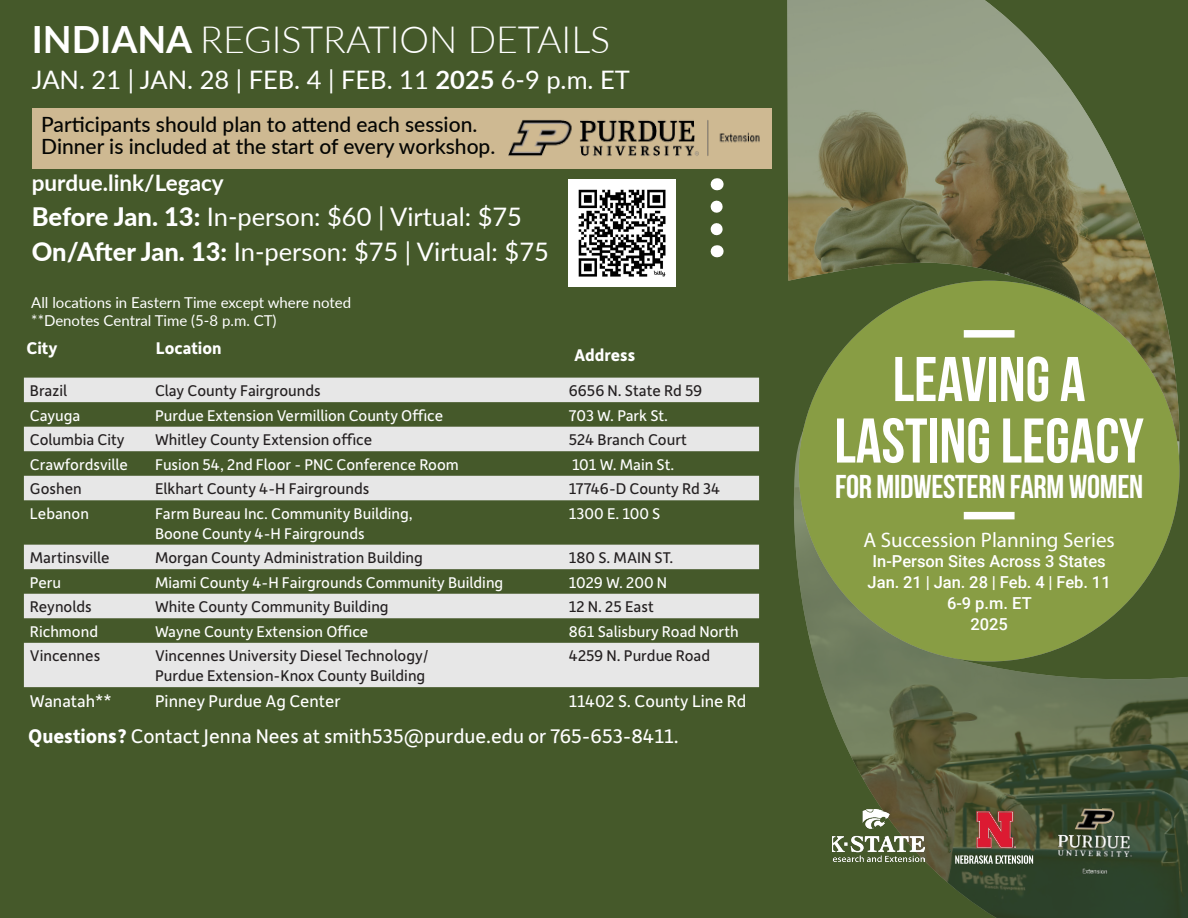
<style>
.page{position:relative;width:1188px;height:918px;background:#45592a}
.page>*{position:absolute;margin:0;border:0;box-sizing:border-box;transform-origin:0 0}
.Paragraph_Style_1{font:63px/61.5px "Bebas Neue";color:#fff;text-align:center}
.t1{font:300 37.5px "Lato";color:#fff}
.Paragraph_Style_1-2{font:33px "Bebas Neue";letter-spacing:-.01em;color:#fff}
.t2{font:25.5px "Lato";color:#fff}
.t3{font:700 22.5px "Lato";color:#fff}
.t4{font:500 21px "Lato";color:#040503}
.t5{font:21px "Depot New";color:#fff}
.Paragraph_Style_2{font:21px "Myriad Pro";color:#fff}
.t6{font:18px "Depot New";color:#fff}
.t7{font:700 18px "Depot New";color:#fff}
.t8{font:16.5px "Depot New";color:#231f20}
.t9{font:16.5px "Depot New";color:#fff}
.Paragraph_Style_3{font:500 16.5px "Roboto";color:#fff}
.t10{font:15px "Lato";color:#fff}
.s1{font-weight:700}
.s2{font-weight:800}
</style>
<div class="page">
<div style="left:32px;top:108px;width:739px;height:61px;background:#ceb992"></div>
<svg style="left:24px;top:378px;width:735px;height:309px;fill:#e7e7e7"></svg>
<img style="left:508px;top:120px;width:252px;height:36px">
<img style="left:568px;top:180px;width:107px;height:107px">
<svg style="left:717px;top:178px;width:1px;height:12px"></svg>
<svg style="left:711px;top:207px;width:12px;height:50px"></svg>
<img style="left:787px;top:0;width:393px;height:423px">
<img style="left:793px;top:487px;width:395px;height:431px">
<div style="left:799px;top:281px;width:381px;height:381px;background:#889d44;border-radius:50%"></div>
<div style="left:964px;top:512px;width:51px;height:7px;background:#fff"></div>
<div style="left:964px;top:330px;width:51px;height:8px;background:#fff"></div>
<svg style="left:976px;top:811px;width:40px;height:37px"></svg>
<svg style="left:955px;top:855px;width:78px;height:9px"></svg>
<img style="left:1043px;top:807px;width:99px;height:72px">
<img style="left:832px;top:809px;width:92px;height:53px">
<p class="t1" style="left:32px;top:13px;width:580px"><span class="s1">INDIANA</span> REGISTRATION DETAILS</p>
<p class="t2" style="left:32px;top:61px;width:600px">JAN. 21 | JAN. 28 | FEB. 4 | FEB. 11 <span class="s1">2025</span> 6-9 p.m. ET</p>
<p class="t4" style="left:41px;top:109px;width:438px">Participants should plan to attend each session.</p>
<p class="t4" style="left:41px;top:131px;width:456px">Dinner is included at the start of every workshop.</p>
<p class="t3" style="left:32px;top:167px;width:193px">purdue.link/Legacy</p>
<p class="t2" style="left:32px;top:199px;width:492px"><span class="s2">Before Jan. 13:</span> In-person: $60 | Virtual: $75</p>
<p class="t2" style="left:32px;top:234px;width:519px"><span class="s2">On/After Jan. 13:</span> In-person: $75 | Virtual: $75</p>
<p class="t10" style="left:31px;top:292px;width:321px">All locations in Eastern Time except where noted</p>
<p class="t10" style="left:31px;top:310px;width:247px">**Denotes Central Time (5-8 p.m. CT)</p>
<p class="t7" style="left:27px;top:336px;width:33px">City</p>
<p class="t7" style="left:156px;top:336px;width:67px">Location</p>
<p class="t7" style="left:574px;top:343px;width:63px">Address</p>
<p class="t8" style="left:30px;top:380px;width:39px">Brazil</p>
<p class="t8" style="left:155px;top:380px;width:167px">Clay County Fairgrounds</p>
<p class="t8" style="left:569px;top:380px;width:135px">6656 N. State Rd 59</p>
<p class="t9" style="left:30px;top:404px;width:52px">Cayuga</p>
<p class="t9" style="left:155px;top:404px;width:290px">Purdue Extension Vermillion County Office</p>
<p class="t9" style="left:569px;top:404px;width:101px">703 W. Park St.</p>
<p class="t8" style="left:30px;top:429px;width:96px">Columbia City</p>
<p class="t8" style="left:155px;top:429px;width:219px">Whitley County Extension office</p>
<p class="t8" style="left:569px;top:429px;width:120px">524 Branch Court</p>
<p class="t9" style="left:30px;top:454px;width:99px">Crawfordsville</p>
<p class="t9" style="left:155px;top:454px;width:305px">Fusion 54, 2nd Floor - PNC Conference Room</p>
<p class="t9" style="left:572px;top:454px;width:104px">101 W. Main St.</p>
<p class="t8" style="left:30px;top:478px;width:53px">Goshen</p>
<p class="t8" style="left:155px;top:478px;width:216px">Elkhart County 4-H Fairgrounds</p>
<p class="t8" style="left:569px;top:478px;width:153px">17746-D County Rd 34</p>
<p class="t9" style="left:30px;top:503px;width:61px">Lebanon</p>
<p class="t9" style="left:155px;top:503px;width:259px">Farm Bureau Inc. Community Building,</p>
<p class="t9" style="left:155px;top:522px;width:211px">Boone County 4-H Fairgrounds</p>
<p class="t9" style="left:569px;top:503px;width:93px">1300 E. 100 S</p>
<p class="t8" style="left:30px;top:547px;width:81px">Martinsville</p>
<p class="t8" style="left:155px;top:547px;width:269px">Morgan County Administration Building</p>
<p class="t8" style="left:569px;top:547px;width:106px">180 S. MAIN ST.</p>
<p class="t9" style="left:30px;top:571px;width:33px">Peru</p>
<p class="t9" style="left:155px;top:571px;width:350px">Miami County 4-H Fairgrounds Community Building</p>
<p class="t9" style="left:569px;top:571px;width:100px">1029 W. 200 N</p>
<p class="t8" style="left:30px;top:596px;width:63px">Reynolds</p>
<p class="t8" style="left:155px;top:596px;width:235px">White County Community Building</p>
<p class="t8" style="left:569px;top:596px;width:87px">12 N. 25 East</p>
<p class="t9" style="left:30px;top:621px;width:70px">Richmond</p>
<p class="t9" style="left:155px;top:621px;width:215px">Wayne County Extension Office</p>
<p class="t9" style="left:569px;top:621px;width:172px">861 Salisbury Road North</p>
<p class="t8" style="left:30px;top:645px;width:72px">Vincennes</p>
<p class="t8" style="left:155px;top:645px;width:275px">Vincennes University Diesel Technology/</p>
<p class="t8" style="left:155px;top:665px;width:272px">Purdue Extension-Knox County Building</p>
<p class="t8" style="left:569px;top:645px;width:143px">4259 N. Purdue Road</p>
<p class="t6" style="left:30px;top:689px;width:83px">Wanatah**</p>
<p class="t6" style="left:155px;top:689px;width:187px">Pinney Purdue Ag Center</p>
<p class="t6" style="left:569px;top:689px;width:179px">11402 S. County Line Rd</p>
<p class="t5" style="left:28px;top:722px;width:652px"><span class="s1">Questions?</span> Contact Jenna Nees at smith535@purdue.edu or 765-653-8411.</p>
<p class="Paragraph_Style_1" style="left:834px;top:348px;width:311px">LEAVING A<br>LASTING LEGACY</p>
<p class="Paragraph_Style_1-2" style="left:835px;top:469px;width:310px">FOR MIDWESTERN FARM WOMEN</p>
<p class="Paragraph_Style_2" style="left:863px;top:527px;width:253px">A Succession Planning Series</p>
<p class="Paragraph_Style_3" style="left:873px;top:549px;width:235px">In-Person Sites Across 3 States</p>
<p class="Paragraph_Style_3" style="left:868px;top:570px;width:245px">Jan. 21 | Jan. 28 | Feb. 4 | Feb. 11</p>
<p class="Paragraph_Style_3" style="left:947px;top:591px;width:86px">6-9 p.m. ET</p>
<p class="Paragraph_Style_3" style="left:970px;top:612px;width:39px">2025</p>
</div>
